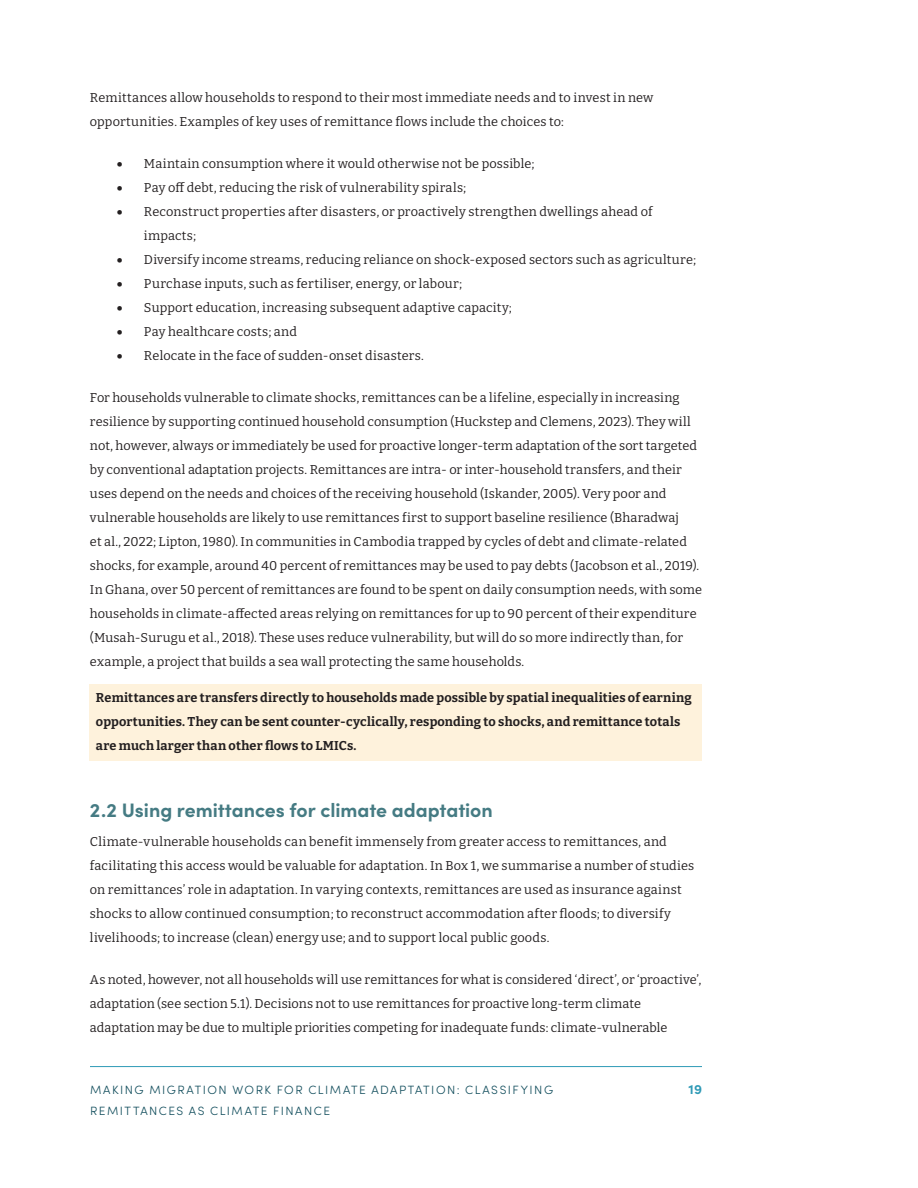
<style>
.page{position:relative;width:918px;height:1188px;background:#fff}
.page>*{position:absolute;margin:0;border:0;box-sizing:border-box;transform-origin:0 0}
._01_Head_2{font:700 19.5px "Sofia Pro";letter-spacing:-.005em;color:#457b83}
.t1{font:700 13.5px "Sofia Pro";color:#2f9ab6}
._01_Body_text{font:12.75px/24px "Bitter";letter-spacing:.01em;color:#231f20}
._01_Body_text-2{font:700 12.75px/24px "Bitter";letter-spacing:.015em;color:#231f20}
.t2{font:300 12px/21px "Sofia Pro";letter-spacing:.125em;color:#114d5c}
</style>
<div class="page">
<hr style="left:90px;top:1066px;width:612px;height:1px;background:#2f9ab6">
<div style="left:90px;top:684px;width:612px;height:76px;background:#fef2dc"></div>
<p class="_01_Body_text" style="left:90px;top:85px;width:565px">Remittances allow households to respond to their most immediate needs and to invest in new opportunities. Examples of key uses of remittance flows include the choices to:</p>
<p class="_01_Body_text" style="left:117px;top:151px;width:419px">• Maintain consumption where it would otherwise not be possible;</p>
<p class="_01_Body_text" style="left:117px;top:175px;width:351px">• Pay off debt, reducing the risk of vulnerability spirals;</p>
<p class="_01_Body_text" style="left:144px;top:199px;width:510px;text-indent:-27px">• Reconstruct properties after disasters, or proactively strengthen dwellings ahead of impacts;</p>
<p class="_01_Body_text" style="left:117px;top:247px;width:581px">• Diversify income streams, reducing reliance on shock-exposed sectors such as agriculture;</p>
<p class="_01_Body_text" style="left:117px;top:271px;width:347px">• Purchase inputs, such as fertiliser, energy, or labour;</p>
<p class="_01_Body_text" style="left:117px;top:295px;width:396px">• Support education, increasing subsequent adaptive capacity;</p>
<p class="_01_Body_text" style="left:117px;top:319px;width:181px">• Pay healthcare costs; and</p>
<p class="_01_Body_text" style="left:117px;top:343px;width:308px">• Relocate in the face of sudden-onset disasters.</p>
<p class="_01_Body_text" style="left:90px;top:385px;width:613px">For households vulnerable to climate shocks, remittances can be a lifeline, especially in increasing resilience by supporting continued household consumption (Huckstep and Clemens, 2023). They will not, however, always or immediately be used for proactive longer-term adaptation of the sort targeted by conventional adaptation projects. Remittances are intra- or inter-household transfers, and their uses depend on the needs and choices of the receiving household (Iskander, 2005). Very poor and vulnerable households are likely to use remittances first to support baseline resilience (Bharadwaj<br>et al., 2022; Lipton, 1980). In communities in Cambodia trapped by cycles of debt and climate-related shocks, for example, around 40 percent of remittances may be used to pay debts (Jacobson et al., 2019).<br>In Ghana, over 50 percent of remittances are found to be spent on daily consumption needs, with some households in climate-affected areas relying on remittances for up to 90 percent of their expenditure (Musah-Surugu et al., 2018). These uses reduce vulnerability, but will do so more indirectly than, for example, a project that builds a sea wall protecting the same households.</p>
<p class="_01_Body_text-2" style="left:96px;top:685px;width:597px">Remittances are transfers directly to households made possible by spatial inequalities of earning opportunities. They can be sent counter-cyclically, responding to shocks, and remittance totals are much larger than other flows to LMICs.</p>
<p class="_01_Head_2" style="left:90px;top:795px;width:404px">2.2 Using remittances for climate adaptation</p>
<p class="_01_Body_text" style="left:90px;top:829px;width:606px">Climate-vulnerable households can benefit immensely from greater access to remittances, and facilitating this access would be valuable for adaptation. In Box 1, we summarise a number of studies on remittances’ role in adaptation. In varying contexts, remittances are used as insurance against shocks to allow continued consumption; to reconstruct accommodation after floods; to diversify livelihoods; to increase (clean) energy use; and to support local public goods.</p>
<p class="_01_Body_text" style="left:90px;top:967px;width:613px">As noted, however, not all households will use remittances for what is considered ‘direct’, or ‘proactive’, adaptation (see section 5.1). Decisions not to use remittances for proactive long-term climate adaptation may be due to multiple priorities competing for inadequate funds: climate-vulnerable</p>
<p class="t2" style="left:90px;top:1079px;width:465px">MAKING MIGRATION WORK FOR CLIMATE ADAPTATION: CLASSIFYING<br>REMITTANCES AS CLIMATE FINANCE</p>
<p class="t1" style="left:689px;top:1079px;width:15px">19</p>
</div>
